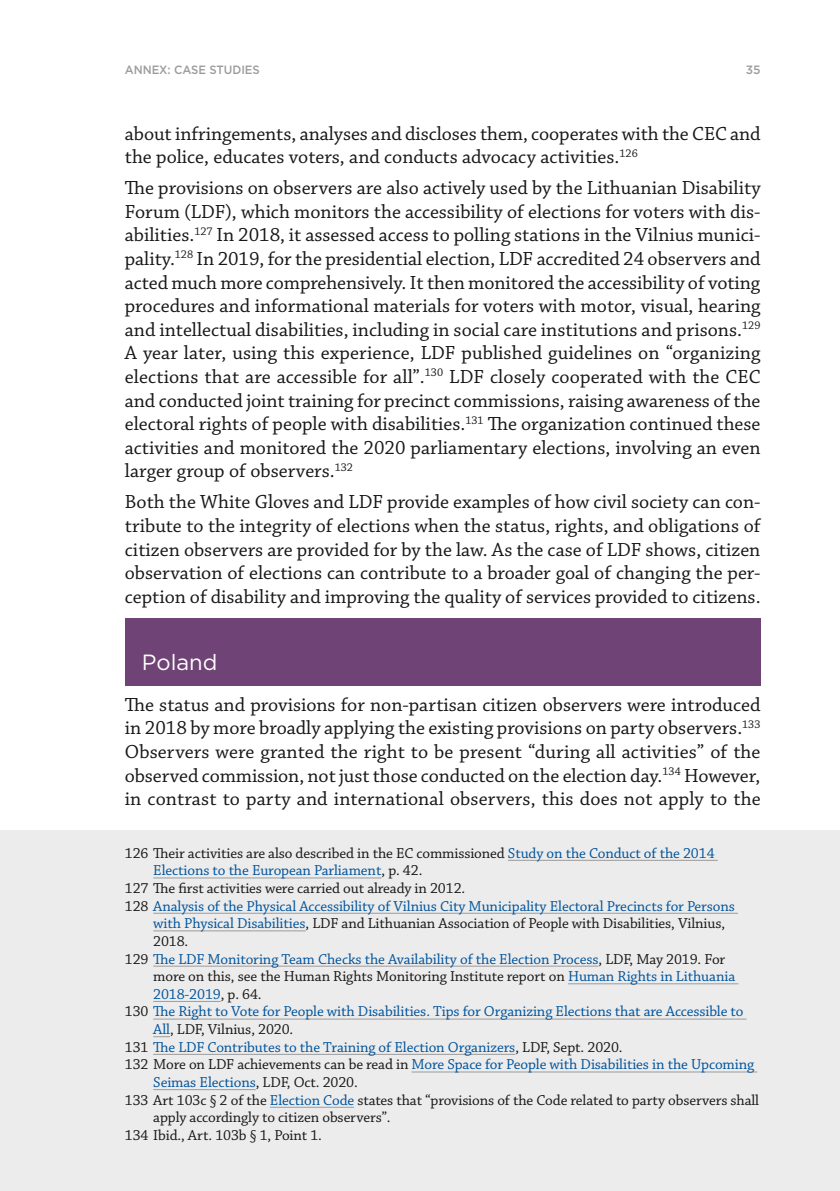
<style>
.page{position:relative;width:840px;height:1191px;background:#fff}
.page>*{position:absolute;margin:0;border:0;box-sizing:border-box;transform-origin:0 0}
.header3{font:22px "Gotham";color:#fff}
.text_main{font:20px/23.6px "Chaparral Pro";color:#181716;text-align:justify}
.footnote{font:15.2px/17.6px "Chaparral Pro";letter-spacing:-.01em;color:#00539b}
.footnote-2{font:15.2px/17.6px "Chaparral Pro";letter-spacing:-.01em;color:#181716}
.t1{font:500 12px "Gotham";letter-spacing:-.005em;color:#9c9c9d;scale:.95 1}
.t2{font:500 12px "Gotham";letter-spacing:-.005em;color:#9c9c9d}
.s1{color:#00539b}
.s2{color:#181716}
</style>
<div class="page">
<div style="left:0;top:830px;width:839px;height:361px;background:#ececec"></div>
<div style="left:125px;top:618px;width:635px;height:68px;background:#6f4375"></div>
<hr style="left:507px;top:860px;width:210px;height:1px;background:#9c9c9d">
<hr style="left:153px;top:877px;width:228px;height:1px;background:#9c9c9d">
<hr style="left:153px;top:912px;width:584px;height:1px;background:#9c9c9d">
<hr style="left:153px;top:930px;width:152px;height:1px;background:#9c9c9d">
<hr style="left:153px;top:965px;width:445px;height:1px;background:#9c9c9d">
<hr style="left:567px;top:983px;width:171px;height:1px;background:#9c9c9d">
<hr style="left:153px;top:1001px;width:67px;height:1px;background:#9c9c9d">
<hr style="left:153px;top:1018px;width:593px;height:1px;background:#9c9c9d">
<svg style="left:153px;top:1036px;width:17px;height:1px"></svg>
<hr style="left:153px;top:1053px;width:362px;height:1px;background:#9c9c9d">
<hr style="left:411px;top:1071px;width:345px;height:1px;background:#9c9c9d">
<hr style="left:153px;top:1089px;width:103px;height:1px;background:#9c9c9d">
<hr style="left:270px;top:1106px;width:84px;height:1px;background:#9c9c9d">
<p class="t1" style="left:125px;top:61px;width:19px">ANNE</p>
<p class="t1" style="left:159px;top:61px;width:98px">X: CASE STUDIES</p>
<p class="t2" style="left:745px;top:61px;width:16px">35</p>
<p class="text_main" style="left:125px;top:122px;width:637px">about infringements, analyses and discloses them, cooperates with the CEC and the police, educates voters, and conducts advocacy activities.<sup>126</sup></p>
<p class="text_main" style="left:125px;top:177px;width:637px">The provisions on observers are also actively used by the Lithuanian Disability Forum (LDF), which monitors the accessibility of elections for voters with dis&shy;abilities.<sup>127</sup> In 2018, it assessed access to polling stations in the Vilnius munici&shy;pality.<sup>128</sup> In 2019, for the presidential election, LDF accredited 24 observers and acted much more comprehensively. It then monitored the accessibility of voting procedures and informational materials for voters with motor, visual, hearing and intellectual disabilities, including in social care institutions and prisons.<sup>129<br></sup>A year later, using this experience, LDF published guidelines on “organizing elections that are accessible for all”.<sup>130</sup> LDF closely cooperated with the CEC and conducted joint training for precinct commissions, raising awareness of the electoral rights of people with disabilities.<sup>131</sup> The organization continued these activities and monitored the 2020 parliamentary elections, involving an even larger group of observers.<sup>132</sup></p>
<p class="text_main" style="left:125px;top:491px;width:637px">Both the White Gloves and LDF provide examples of how civil society can con&shy;tribute to the integrity of elections when the status, rights, and obligations of citizen observers are provided for by the law. As the case of LDF shows, citizen observation of elections can contribute to a broader goal of changing the per&shy;ception of disability and improving the quality of services provided to citizens.</p>
<h1 class="header3" style="left:142px;top:648px;width:77px">Poland</h1>
<p class="text_main" style="left:125px;top:693px;width:637px">The status and provisions for non-partisan citizen observers were introduced in 2018 by more broadly applying the existing provisions on party observers.<sup>133<br></sup>Observers were granted the right to be present “during all activities” of the observed commission, not just those conducted on the election day.<sup>134</sup> However, in contrast to party and international observers, this does not apply to the</p>
<p class="footnote-2" style="left:153px;top:844px;width:562px;text-indent:-28px">126 Their activities are also described in the EC commissioned <span class="s1">Study on the Conduct of the 2014<br>Elections to the European Parliament</span>, p. 42.</p>
<p class="footnote-2" style="left:125px;top:880px;width:342px">127 The first activities were carried out already in 2012.</p>
<p class="footnote" style="left:153px;top:897px;width:583px;text-indent:-28px"><span class="s2">128</span> Analysis of the Physical Accessibility of Vilnius City Municipality Electoral Precincts for Persons with Physical Disabilities<span class="s2">, LDF and Lithuanian Association of People with Disabilities, Vilnius,<br>2018.</span></p>
<p class="footnote" style="left:153px;top:950px;width:583px;text-indent:-28px"><span class="s2">129</span> The LDF Monitoring Team Checks the Availability of the Election Process<span class="s2">, LDF, May 2019. For more on this, see the Human Rights Monitoring Institute report on</span> Human Rights in Lithuania<br>2018-2019<span class="s2">, p. 64.</span></p>
<p class="footnote" style="left:153px;top:1003px;width:591px;text-indent:-28px"><span class="s2">130</span> The Right to Vote for People with Disabilities. Tips for Organizing Elections that are Accessible to<br>All<span class="s2">, LDF, Vilnius, 2020.</span></p>
<p class="footnote" style="left:125px;top:1038px;width:499px"><span class="s2">131</span> The LDF Contributes to the Training of Election Organizers<span class="s2">, LDF, Sept. 2020.</span></p>
<p class="footnote" style="left:153px;top:1056px;width:602px;text-indent:-28px"><span class="s2">132 More on LDF achievements can be read in</span> More Space for People with Disabilities in the Upcoming<br>Seimas Elections<span class="s2">, LDF, Oct. 2020.</span></p>
<p class="footnote-2" style="left:153px;top:1091px;width:607px;text-indent:-28px">133 Art 103c § 2 of the <span class="s1">Election Code</span> states that “provisions of the Code related to party observers shall apply accordingly to citizen observers”.</p>
<p class="footnote-2" style="left:125px;top:1127px;width:198px">134 Ibid., Art. 103b § 1, Point 1.</p>
</div>
